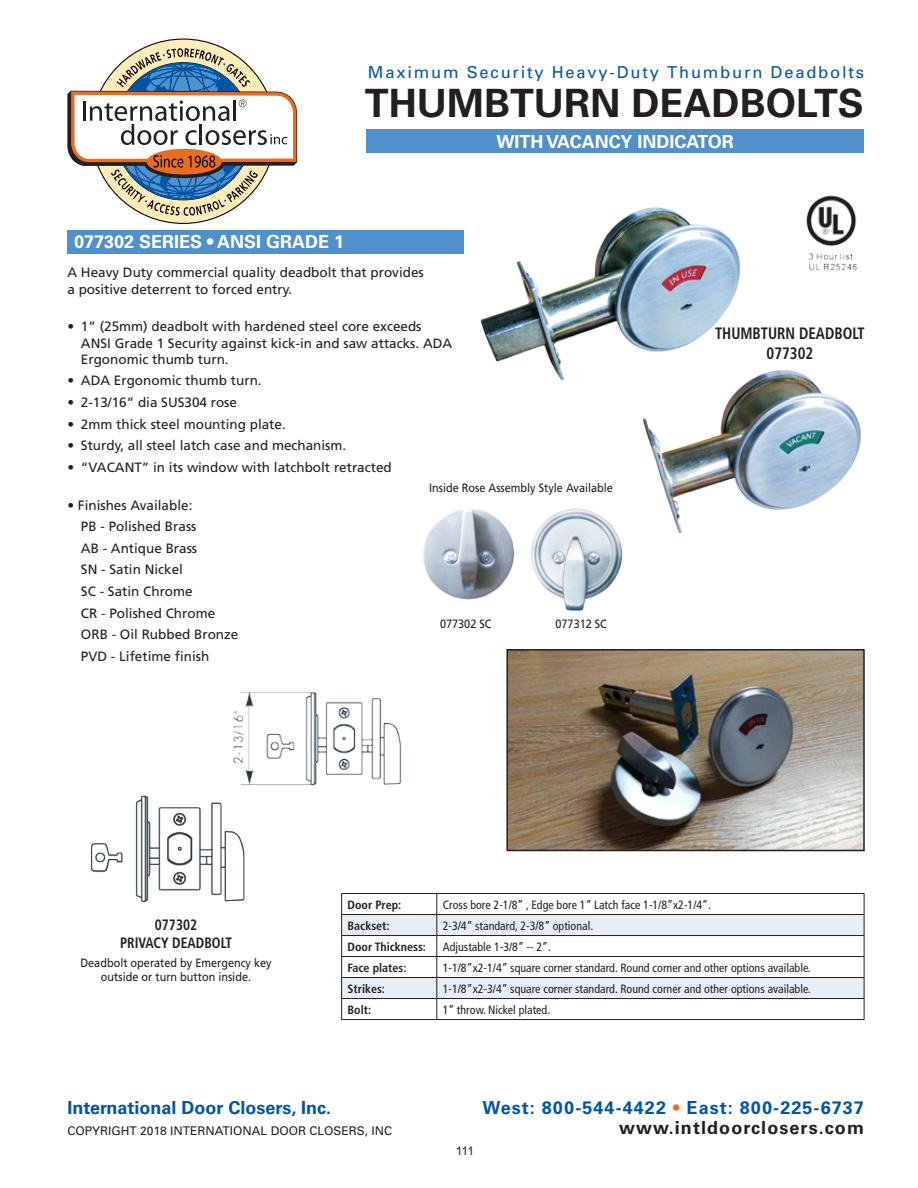
<style>
.page{position:relative;width:918px;height:1188px;background:#fff}
.page>*{position:absolute;margin:0;border:0;box-sizing:border-box;transform-origin:0 0}
.t1{font:700 39px "Univers";color:#231f20}
.t2{font:700 18px "Univers";color:#fff}
.t3{font:700 18px "Univers";letter-spacing:.06em;color:#0155a5}
.t4{font:700 18px "Univers";color:#0155a5}
.t5{font:700 18px "Univers";letter-spacing:.06em;color:#231f20}
.t6{font:16.5px "Univers";letter-spacing:.11em;color:#0155a5}
.t7{font:700 condensed 16.5px/19.8px "Frutiger";color:#231f20;text-align:center;scale:.9 1}
.t8{font:700 condensed 15px/18px "Frutiger";color:#231f20;text-align:center;scale:.9 1}
.t9{font:13.5px/16.2px "Frutiger";color:#231f20}
.t10{font:condensed 12px "Frutiger";color:#231f20}
.t11{font:12px/14.4px "Frutiger";color:#231f20;text-align:center;scale:.9 1}
.t12{font:700 condensed 12px "Frutiger";color:#231f20}
.t13{font:12px "Univers";color:#231f20}
.t14{font:12px "Arial";color:#231f20}
.s1{color:#ea6d1f}
</style>
<div class="page">
<div style="left:92px;top:40px;width:183px;height:183px;background:#feedbb;border-radius:50%"></div>
<svg style="left:67px;top:48px;width:231px;height:168px"></svg>
<div style="left:366px;top:130px;width:498px;height:23px;background:#5090cc"></div>
<div style="left:67px;top:230px;width:397px;height:24px;background:#5090cc"></div>
<img style="left:423px;top:207px;width:438px;height:404px">
<img style="left:509px;top:652px;width:353px;height:196px">
<div style="left:506px;top:649px;width:359px;height:202px;border:2px solid #231f20"></div>
<img style="left:797px;top:195px;width:64px;height:81px">
<img style="left:233px;top:691px;width:169px;height:95px">
<img style="left:91px;top:780px;width:178px;height:122px">
<hr style="left:437px;top:893px;width:427px;height:1px;background:#231f20">
<hr style="left:341px;top:893px;width:96px;height:1px;background:#231f20">
<svg style="left:341px;top:894px;width:524px;height:126px"></svg>
<hr style="left:341px;top:1019px;width:96px;height:1px;background:#231f20">
<hr style="left:437px;top:1019px;width:427px;height:1px;background:#231f20">
<p class="t6" style="left:368px;top:62px;width:498px">Maximum Security Heavy-Duty Thumburn Deadbolts</p>
<p class="t1" style="left:365px;top:80px;width:501px">THUMBTURN DEADBOLTS</p>
<p class="t2" style="left:496px;top:131px;width:239px">WITH VACANCY INDICATOR</p>
<p class="t2" style="left:74px;top:231px;width:271px">077302 SERIES • ANSI GRADE 1</p>
<p class="t9" style="left:67px;top:264px;width:358px">A Heavy Duty commercial quality deadbolt that provides a positive deterrent to forced entry.</p>
<p class="t9" style="left:81px;top:318px;width:373px;text-indent:-14px">• 1” (25mm) deadbolt with hardened steel core exceeds<br>ANSI Grade 1 Security against kick-in and saw attacks. ADA<br>Ergonomic thumb turn.</p>
<p class="t9" style="left:67px;top:372px;width:196px">• ADA Ergonomic thumb turn.</p>
<p class="t9" style="left:67px;top:394px;width:171px">• 2-13/16” dia SUS304 rose</p>
<p class="t9" style="left:67px;top:416px;width:220px">• 2mm thick steel mounting plate.</p>
<p class="t9" style="left:67px;top:437px;width:280px">• Sturdy, all steel latch case and mechanism.</p>
<p class="t9" style="left:67px;top:459px;width:326px">• “VACANT” in its window with latchbolt retracted</p>
<p class="t9" style="left:67px;top:497px;width:126px">• Finishes Available:</p>
<p class="t9" style="left:81px;top:518px;width:117px">PB - Polished Brass</p>
<p class="t9" style="left:81px;top:540px;width:118px">AB - Antique Brass</p>
<p class="t9" style="left:81px;top:561px;width:104px">SN - Satin Nickel</p>
<p class="t9" style="left:81px;top:583px;width:113px">SC - Satin Chrome</p>
<p class="t9" style="left:81px;top:605px;width:136px">CR - Polished Chrome</p>
<p class="t9" style="left:81px;top:626px;width:159px">ORB - Oil Rubbed Bronze</p>
<p class="t9" style="left:81px;top:648px;width:130px">PVD - Lifetime finish</p>
<p class="t11" style="left:429px;top:480px;width:206px">Inside Rose Assembly Style Available</p>
<p class="t11" style="left:440px;top:616px;width:59px">077302 SC</p>
<p class="t11" style="left:556px;top:616px;width:59px">077312 SC</p>
<p class="t7" style="left:715px;top:324px;width:168px">THUMBTURN DEADBOLT<br>077302</p>
<p class="t8" style="left:120px;top:916px;width:126px">077302<br>PRIVACY DEADBOLT</p>
<p class="t11" style="left:80px;top:955px;width:214px">Deadbolt operated by Emergency key outside or turn button inside.</p>
<p class="t12" style="left:348px;top:897px;width:55px">Door Prep:</p>
<p class="t10" style="left:443px;top:897px;width:270px">Cross bore 2-1/8” , Edge bore 1” Latch face 1-1/8”x2-1/4”.</p>
<p class="t12" style="left:348px;top:918px;width:44px">Backset:</p>
<p class="t10" style="left:443px;top:918px;width:152px">2-3/4” standard, 2-3/8” optional.</p>
<p class="t12" style="left:348px;top:939px;width:80px">Door Thickness:</p>
<p class="t10" style="left:443px;top:939px;width:110px">Adjustable 1-3/8” -- 2”.</p>
<p class="t12" style="left:348px;top:960px;width:60px">Face plates:</p>
<p class="t10" style="left:443px;top:960px;width:369px">1-1/8”x2-1/4” square corner standard. Round corner and other options available.</p>
<p class="t12" style="left:348px;top:981px;width:39px">Strikes:</p>
<p class="t10" style="left:443px;top:981px;width:369px">1-1/8”x2-3/4” square corner standard. Round corner and other options available.</p>
<p class="t12" style="left:348px;top:1002px;width:25px">Bolt:</p>
<p class="t10" style="left:443px;top:1002px;width:109px">1” throw. Nickel plated.</p>
<h2 class="t4" style="left:68px;top:1097px;width:265px">International Door Closers, Inc.</h2>
<h2 class="t3" style="left:482px;top:1098px;width:383px">West: 800-544-4422 <span class="s1">•</span> East: 800-225-6737</h2>
<p class="t13" style="left:68px;top:1123px;width:326px">COPYRIGHT 2018 INTERNATIONAL DOOR CLOSERS, INC</p>
<p class="t5" style="left:619px;top:1117px;width:246px">www.intldoorclosers.com</p>
<p class="t14" style="left:456px;top:1143px;width:20px">111</p>
</div>
